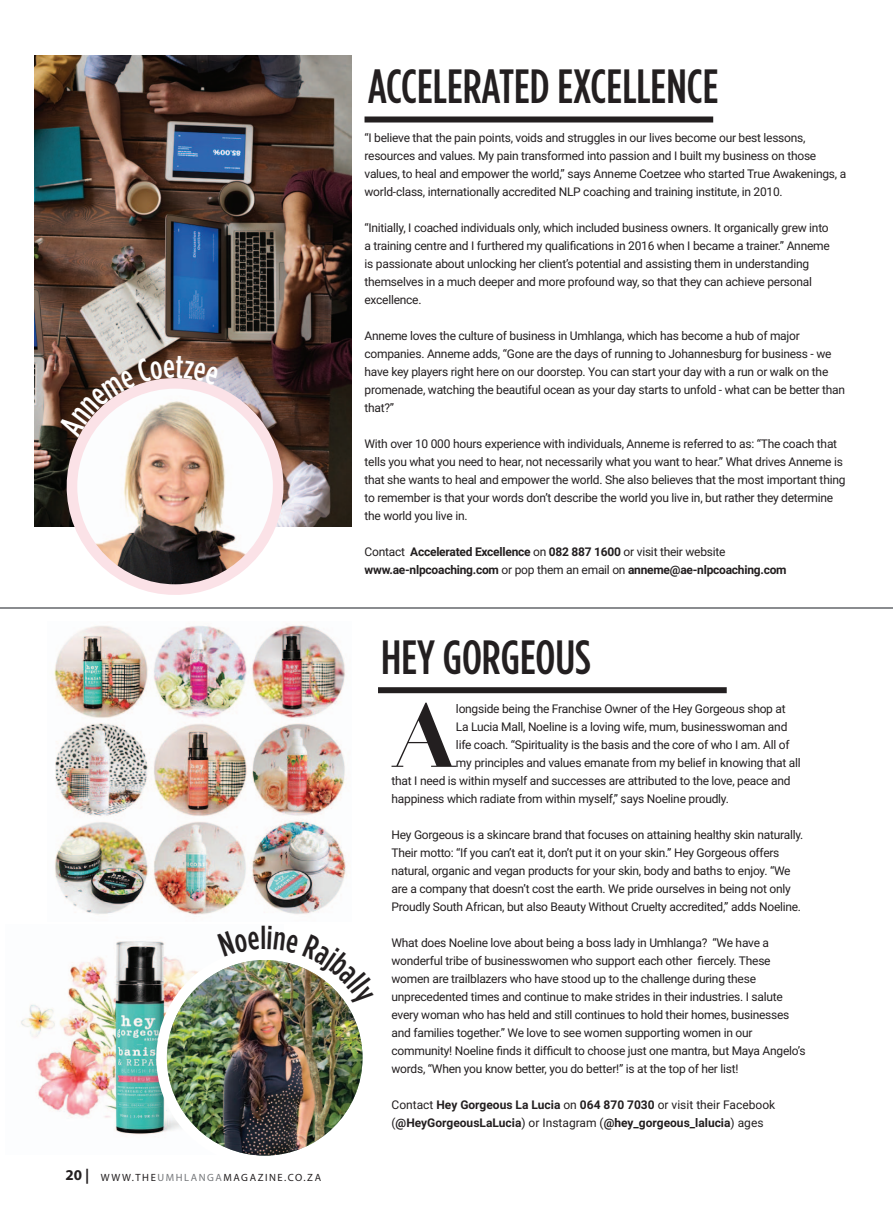
<style>
.page{position:relative;width:893px;height:1212px;background:#fff}
.page>*{position:absolute;margin:0;border:0;box-sizing:border-box;transform-origin:0 0}
.t1{font:89.1px "Otama ep";color:#231f20}
.t2{font:500 48px "Gotham Condensed";color:#231f20}
.t3{font:500 33px "Gotham Condensed";color:#231f20}
.t4{font:12px/18px "Roboto";letter-spacing:-.02em;color:#231f20}
.t5{font:700 12px/18px "Roboto";letter-spacing:-.02em;color:#231f20}
.t6{font:700 12px/18px "Roboto";color:#231f20}
.t7{font:10.5px "Myriad Pro";letter-spacing:.15em;color:#231f20}
.s1{font-weight:700;font-size:15px}
.s2{color:#76787b}
.s3{font-weight:400}
</style>
<div class="page">
<img style="left:34px;top:55px;width:317px;height:472px">
<img style="left:21px;top:941px;width:143px;height:194px">
<img style="left:54px;top:623px;width:293px;height:292px">
<hr style="left:0;top:607px;width:893px;height:2px;background:#8a8c8f">
<div style="left:378px;top:687px;width:349px;height:6px;background:#231f20"></div>
<svg style="left:154px;top:947px;width:209px;height:209px"></svg>
<img style="left:167px;top:960px;width:195px;height:195px;border-radius:98px">
<div style="left:364px;top:116px;width:349px;height:6px;background:#231f20"></div>
<svg style="left:53px;top:364px;width:244px;height:231px"></svg>
<img style="left:77px;top:389px;width:196px;height:195px;border-radius:98px">
<svg style="left:217px;top:947px;width:43px;height:10px"></svg>
<img style="left:268px;top:947px;width:95px;height:59px">
<svg style="left:58px;top:356px;width:161px;height:81px"></svg>
<h3 class="t3" style="left:260px;top:920px;width:7px">L</h3>
<p class="t7" style="left:66px;top:1170px;width:257px"><span class="s1">20 |</span> WWW.THE<span class="s2">UMHLANGA</span>MAGAZINE.CO.ZA</p>
<h2 class="t2" style="left:368px;top:60px;width:352px">ACCELERATED EXCELLENCE</h2>
<p class="t4" style="left:364px;top:128px;width:483px">“I believe that the pain points, voids and struggles in our lives become our best lessons, resources and values. My pain transformed into passion and I built my business on those values, to heal and empower the world,” says Anneme Coetzee who started True Awakenings, a world-class, internationally accredited NLP coaching and training institute, in 2010.</p>
<p class="t4" style="left:364px;top:218px;width:467px">“Initially, I coached individuals only, which included business owners. It organically grew into a training centre and I furthered my qualifications in 2016 when I became a trainer.” Anneme is passionate about unlocking her client’s potential and assisting them in understanding themselves in a much deeper and more profound way, so that they can achieve personal excellence.</p>
<p class="t4" style="left:364px;top:326px;width:482px">Anneme loves the culture of business in Umhlanga, which has become a hub of major companies. Anneme adds, “Gone are the days of running to Johannesburg for business - we have key players right here on our doorstep. You can start your day with a run or walk on the promenade, watching the beautiful ocean as your day starts to unfold - what can be better than that?”</p>
<p class="t4" style="left:364px;top:434px;width:482px">With over 10 000 hours experience with individuals, Anneme is referred to as: “The coach that tells you what you need to hear, not necessarily what you want to hear.” What drives Anneme is that she wants to heal and empower the world. She also believes that the most important thing to remember is that your words don’t describe the world you live in, but rather they determine the world you live in.</p>
<p class="t5" style="left:364px;top:542px;width:424px"><span class="s3">Contact</span> Accelerated Excellence <span class="s3">on</span> 082 887 1600 <span class="s3">or visit their website </span>www.ae-nlpcoaching.com <span class="s3">or pop them an email on</span> anneme@ae-nlpcoaching.com</p>
<h2 class="t2" style="left:381px;top:631px;width:211px">HEY GORGEOUS</h2>
<h1 class="t1" style="left:390px;top:683px;width:69px">A</h1>
<p class="t4" style="left:456px;top:699px;width:331px">longside being the Franchise Owner of the Hey Gorgeous shop at</p>
<p class="t4" style="left:456px;top:717px;width:333px">La Lucia Mall, Noeline is a loving wife, mum, businesswoman and</p>
<p class="t4" style="left:456px;top:735px;width:335px">life coach. “Spirituality is the basis and the core of who I am. All of</p>
<p class="t4" style="left:456px;top:753px;width:346px">my principles and values emanate from my belief in knowing that all</p>
<p class="t4" style="left:391px;top:771px;width:400px">that I need is within myself and successes are attributed to the love, peace and</p>
<p class="t4" style="left:391px;top:789px;width:339px">happiness which radiate from within myself,” says Noeline proudly.</p>
<p class="t4" style="left:391px;top:825px;width:413px">Hey Gorgeous is a skincare brand that focuses on attaining healthy skin naturally.<br>Their motto: “If you can’t eat it, don’t put it on your skin.” Hey Gorgeous offers natural, organic and vegan products for your skin, body and baths to enjoy. “We are a company that doesn’t cost the earth. We pride ourselves in being not only Proudly South African, but also Beauty Without Cruelty accredited,” adds Noeline.</p>
<p class="t4" style="left:391px;top:933px;width:416px">What does Noeline love about being a boss lady in Umhlanga? “We have a wonderful tribe of businesswomen who support each other fiercely. These women are trailblazers who have stood up to the challenge during these unprecedented times and continue to make strides in their industries. I salute every woman who has held and still continues to hold their homes, businesses and families together.” We love to see women supporting women in our community! Noeline finds it difficult to choose just one mantra, but Maya Angelo’s words, “When you know better, you do better!” is at the top of her list!</p>
<p class="t6" style="left:391px;top:1095px;width:385px"><span class="s3">Contact</span> Hey Gorgeous La Lucia <span class="s3">on</span> 064 870 7030 <span class="s3">or visit their Facebook (</span>@HeyGorgeousLaLucia<span class="s3">) or Instagram (</span>@hey_gorgeous_lalucia<span class="s3">) ages</span></p>
</div>
